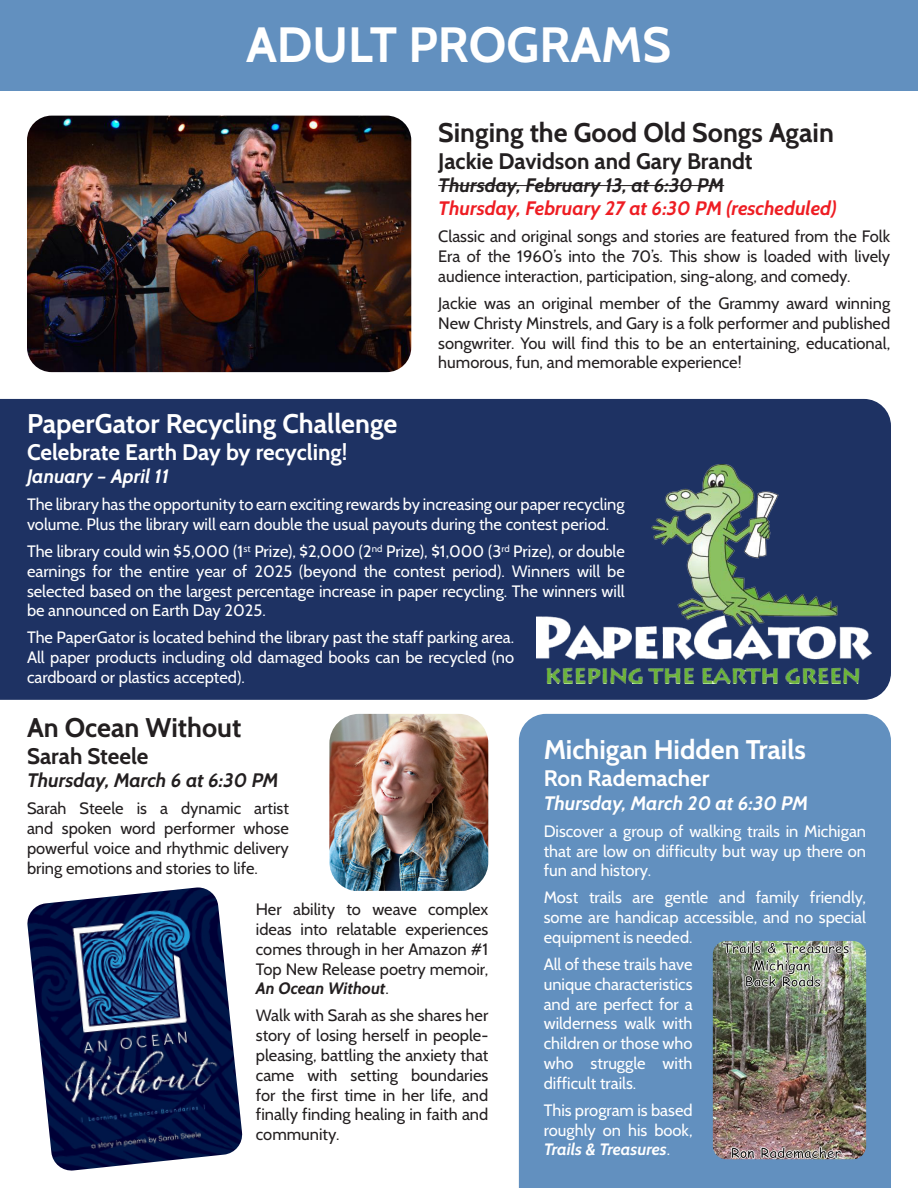
<style>
.page{position:relative;width:918px;height:1188px;background:#fff}
.page>*{position:absolute;margin:0;border:0;box-sizing:border-box;transform-origin:0 0}
.t1{font:700 49.5px "Cabin";color:#fff}
.t2{font:700 27px "Cabin";color:#fff}
.t3{font:700 27px "Cabin";color:#231f20}
.t4{font:700 22.5px "Cabin";color:#fff}
.t5{font:700 22.5px "Cabin";color:#231f20}
.t6{font:italic 700 19.5px "Cabin";color:#231f20}
.t7{font:italic 700 19.5px "Cabin";color:#ee1d23}
.t8{font:italic 700 19.5px "Cabin";color:#fff}
.t9{font:16.5px/19.8px "Cabin";color:#fff;text-align:justify}
.t10{font:16.5px/19.8px "Cabin";color:#231f20;text-align:justify}
.s1{font-weight:700;font-style:italic}
</style>
<div class="page">
<div style="left:519px;top:714px;width:372px;height:474px;background:#6290bf"></div>
<div style="left:0;top:0;width:918px;height:91px;background:#6290bf"></div>
<hr style="left:438px;top:185px;width:286px;height:1px;background:#231f20">
<img style="left:27px;top:116px;width:384px;height:256px">
<img style="left:27px;top:887px;width:216px;height:284px">
<img style="left:329px;top:714px;width:159px;height:177px">
<img style="left:713px;top:941px;width:153px;height:218px">
<div style="left:0;top:399px;width:891px;height:301px;background:#1e3263"></div>
<img style="left:537px;top:465px;width:334px;height:218px">
<p class="t1" style="left:246px;top:15px;width:427px">ADULT PROGRAMS</p>
<p class="t3" style="left:438px;top:116px;width:397px">Singing the Good Old Songs Again</p>
<p class="t5" style="left:438px;top:147px;width:316px">Jackie Davidson and Gary Brandt</p>
<p class="t6" style="left:438px;top:173px;width:287px">Thursday, February 13, at 6:30 PM</p>
<p class="t7" style="left:438px;top:197px;width:400px">Thursday, February 27 at 6:30 PM (rescheduled)</p>
<p class="t10" style="left:438px;top:227px;width:453px">Classic and original songs and stories are featured from the Folk Era of the 1960’s into the 70’s. This show is loaded with lively audience interaction, participation, sing-along, and comedy.</p>
<p class="t10" style="left:438px;top:293px;width:453px">Jackie was an original member of the Grammy award winning New Christy Minstrels, and Gary is a folk performer and published songwriter. You will find this to be an entertaining, educational, humorous, fun, and memorable experience!</p>
<p class="t2" style="left:27px;top:407px;width:372px">PaperGator Recycling Challenge</p>
<p class="t4" style="left:27px;top:438px;width:322px">Celebrate Earth Day by recycling!</p>
<p class="t8" style="left:27px;top:465px;width:143px">January – April 11</p>
<p class="t9" style="left:27px;top:494px;width:599px">The library has the opportunity to earn exciting rewards by increasing our paper recycling volume. Plus the library will earn double the usual payouts during the contest period.</p>
<p class="t9" style="left:27px;top:541px;width:599px">The library could win $5,000 (1<sup>st</sup> Prize), $2,000 (2<sup>nd</sup> Prize), $1,000 (3<sup>rd</sup> Prize), or double earnings for the entire year of 2025 (beyond the contest period). Winners will be selected based on the largest percentage increase in paper recycling. The winners will be announced on Earth Day 2025.</p>
<p class="t9" style="left:27px;top:628px;width:489px">The PaperGator is located behind the library past the staff parking area.<br>All paper products including old damaged books can be recycled (no cardboard or plastics accepted).</p>
<p class="t3" style="left:27px;top:711px;width:216px">An Ocean Without</p>
<p class="t5" style="left:27px;top:742px;width:123px">Sarah Steele</p>
<p class="t6" style="left:27px;top:769px;width:253px">Thursday, March 6 at 6:30 PM</p>
<p class="t10" style="left:27px;top:799px;width:263px">Sarah Steele is a dynamic artist and spoken word performer whose powerful voice and rhythmic delivery bring emotions and stories to life.</p>
<p class="t10" style="left:256px;top:899px;width:234px">Her ability to weave complex ideas into relatable experiences comes through in her Amazon #1<br>Top New Release poetry memoir, <span class="s1">An Ocean Without</span>.</p>
<p class="t10" style="left:256px;top:1006px;width:234px">Walk with Sarah as she shares her story of losing herself in people&shy;pleasing, battling the anxiety that came with setting boundaries for the first time in her life, and finally finding healing in faith and community.</p>
<p class="t2" style="left:544px;top:734px;width:264px">Michigan Hidden Trails</p>
<p class="t4" style="left:544px;top:765px;width:167px">Ron Rademacher</p>
<p class="t8" style="left:544px;top:791px;width:266px">Thursday, March 20 at 6:30 PM</p>
<p class="t9" style="left:544px;top:821px;width:324px">Discover a group of walking trails in Michigan that are low on difficulty but way up there on fun and history.</p>
<p class="t9" style="left:544px;top:888px;width:324px">Most trails are gentle and family friendly, some are handicap accessible, and no special equipment is needed.</p>
<p class="t9" style="left:544px;top:954px;width:150px">All of these trails have unique characteristics and are perfect for a wilderness walk with children or those who who struggle with difficult trails.</p>
<p class="t9" style="left:544px;top:1100px;width:150px">This program is based roughly on his book, <span class="s1">Trails &amp; Treasures</span>.</p>
</div>
